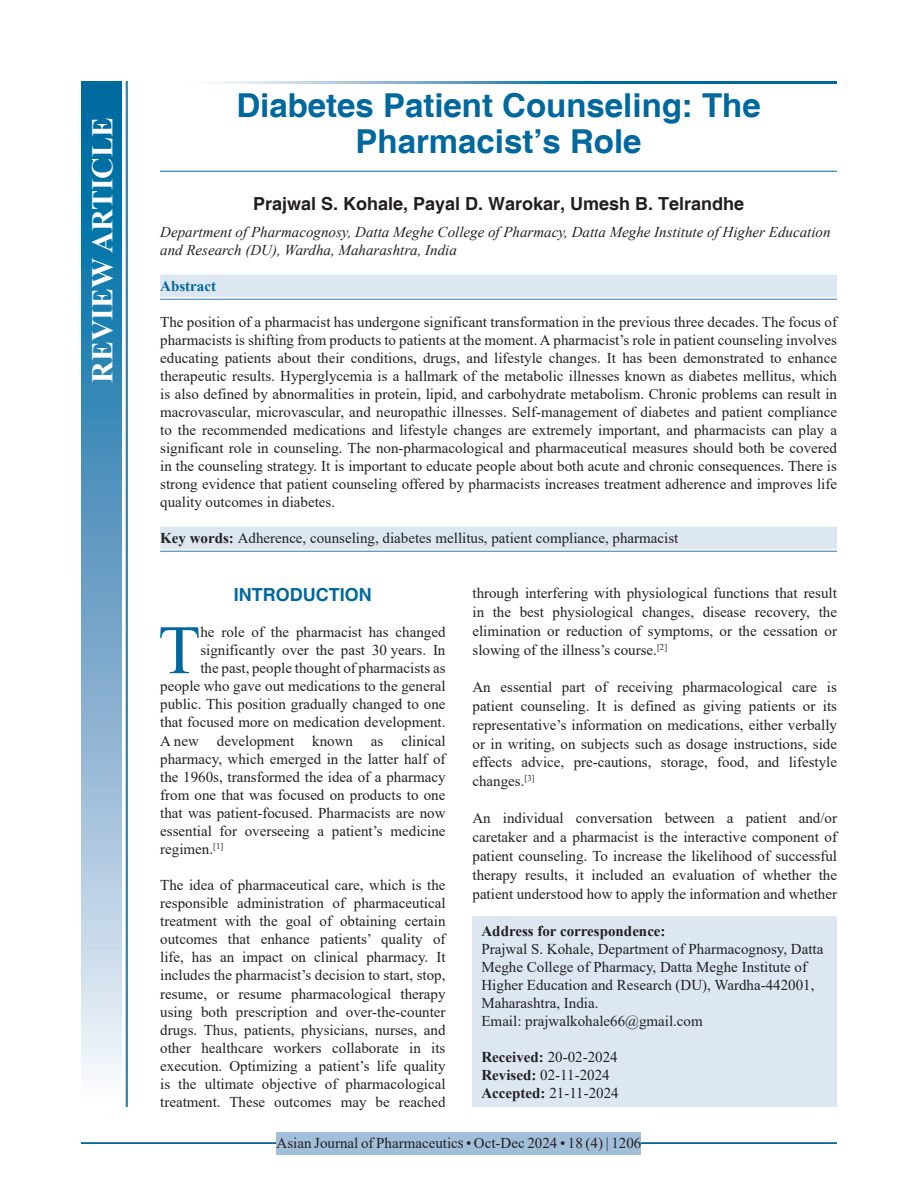
<style>
.page{position:relative;width:918px;height:1188px;background:#fff}
.page>*{position:absolute;margin:0;border:0;box-sizing:border-box;transform-origin:0 0}
.DROP_CAP_TX{font:69.3px "Times New Roman";color:#00689e}
.AT{font:700 33px/36px "Helvetica";color:#00689e;text-align:center}
.AH{font:700 30px "Times New Roman";color:#fff}
.AU{font:700 18px "Helvetica";color:#231f20}
.t1{font:700 18px "Helvetica";color:#00689e}
.TX{font:15px/18.1px "Times New Roman";color:#231f20;text-align:justify}
.ABS{font:15px/18px "Times New Roman";color:#231f20;text-align:justify}
.DROP_CAP_TX-2{font:15px "Times New Roman";color:#231f20}
.ADD{font:15px/18px "Times New Roman";color:#231f20}
.AFF{font:italic 15px/18px "Times New Roman";color:#231f20}
.KWD_1_L{font:15px "Times New Roman";color:#231f20}
.HIS{font:15px/18px "Times New Roman";color:#231f20}
.RF{font:15px "Times New Roman";color:#231f20}
.ABSH{font:700 15px "Times New Roman";color:#00689e}
.s1{font-weight:700}
</style>
<div class="page">
<hr style="left:81px;top:1142px;width:756px;height:2px;background:#00689e">
<div style="left:277px;top:1132px;width:364px;height:22px;background:#a2bfda"></div>
<hr style="left:160px;top:171px;width:677px;height:1px;background:#00689e">
<div style="left:160px;top:275px;width:677px;height:22px;background:#dde7f2"></div>
<hr style="left:160px;top:299px;width:677px;height:1px;background:#6d9fc6">
<div style="left:160px;top:527px;width:677px;height:22px;background:#dde7f2"></div>
<hr style="left:160px;top:551px;width:677px;height:1px;background:#6d9fc6">
<div style="left:472px;top:917px;width:365px;height:190px;background:#dde7f2"></div>
<svg style="left:215px;top:81px;width:622px;height:3px;background:#4d94bc"></svg>
<div style="left:81px;top:81px;width:41px;height:1026px;background:linear-gradient(to bottom,#005e9a,#f6f0f9)"></div>
<hr style="left:127px;top:81px;width:1px;height:1026px;background:#00689e">
<hr style="left:126px;top:81px;width:1px;height:1026px;background:#00689e">
<p class="AH" style="left:81px;top:383px;width:267px;rotate:-90deg">REVIEW ARTICLE</p>
<p class="AT" style="left:236px;top:89px;width:526px">Diabetes Patient Counseling: The<br>Pharmacist’s Role</p>
<p class="AU" style="left:253px;top:193px;width:493px">Prajwal S. Kohale, Payal D. Warokar, Umesh B. Telrandhe</p>
<p class="AFF" style="left:160px;top:223px;width:672px">Department of Pharmacognosy, Datta Meghe College of Pharmacy, Datta Meghe Institute of Higher Education and Research (DU), Wardha, Maharashtra, India</p>
<p class="ABSH" style="left:160px;top:275px;width:57px">Abstract</p>
<p class="ABS" style="left:160px;top:313px;width:678px">The position of a pharmacist has undergone significant transformation in the previous three decades. The focus of pharmacists is shifting from products to patients at the moment. A pharmacist’s role in patient counseling involves educating patients about their conditions, drugs, and lifestyle changes. It has been demonstrated to enhance therapeutic results. Hyperglycemia is a hallmark of the metabolic illnesses known as diabetes mellitus, which is also defined by abnormalities in protein, lipid, and carbohydrate metabolism. Chronic problems can result in macrovascular, microvascular, and neuropathic illnesses. Self-management of diabetes and patient compliance to the recommended medications and lifestyle changes are extremely important, and pharmacists can play a significant role in counseling. The non-pharmacological and pharmaceutical measures should both be covered in the counseling strategy. It is important to educate people about both acute and chronic consequences. There is strong evidence that patient counseling offered by pharmacists increases treatment adherence and improves life quality outcomes in diabetes.</p>
<p class="KWD_1_L" style="left:160px;top:527px;width:520px"><span class="s1">Key words:</span> Adherence, counseling, diabetes mellitus, patient compliance, pharmacist</p>
<h1 class="t1" style="left:234px;top:584px;width:139px">INTRODUCTION</h1>
<p class="DROP_CAP_TX" style="left:158px;top:601px;width:44px">T</p>
<p class="DROP_CAP_TX-2" style="left:200px;top:622px;width:247px">he role of the pharmacist has changed</p>
<p class="DROP_CAP_TX-2" style="left:200px;top:640px;width:247px">significantly over the past 30 years. In</p>
<p class="DROP_CAP_TX-2" style="left:200px;top:658px;width:247px">the past, people thought of pharmacists as</p>
<p class="DROP_CAP_TX-2" style="left:160px;top:676px;width:287px">people who gave out medications to the general</p>
<p class="DROP_CAP_TX-2" style="left:160px;top:694px;width:287px">public. This position gradually changed to one</p>
<p class="DROP_CAP_TX-2" style="left:160px;top:712px;width:287px">that focused more on medication development.</p>
<p class="DROP_CAP_TX-2" style="left:160px;top:730px;width:287px">A new development known as clinical</p>
<p class="DROP_CAP_TX-2" style="left:160px;top:748px;width:287px">pharmacy, which emerged in the latter half of</p>
<p class="DROP_CAP_TX-2" style="left:160px;top:766px;width:287px">the 1960s, transformed the idea of a pharmacy</p>
<p class="DROP_CAP_TX-2" style="left:160px;top:784px;width:287px">from one that was focused on products to one</p>
<p class="DROP_CAP_TX-2" style="left:160px;top:802px;width:287px">that was patient-focused. Pharmacists are now</p>
<p class="DROP_CAP_TX-2" style="left:160px;top:820px;width:287px">essential for overseeing a patient’s medicine</p>
<p class="DROP_CAP_TX-2" style="left:160px;top:838px;width:65px">regimen.<sup>[1]</sup></p>
<p class="TX" style="left:160px;top:875px;width:287px">The idea of pharmaceutical care, which is the responsible administration of pharmaceutical treatment with the goal of obtaining certain outcomes that enhance patients’ quality of life, has an impact on clinical pharmacy. It includes the pharmacist’s decision to start, stop, resume, or resume pharmacological therapy using both prescription and over-the-counter drugs. Thus, patients, physicians, nurses, and other healthcare workers collaborate in its execution. Optimizing a patient’s life quality is the ultimate objective of pharmacological treatment. These outcomes may be reached</p>
<p class="TX" style="left:472px;top:583px;width:366px;line-height:18.9px">through interfering with physiological functions that result in the best physiological changes, disease recovery, the elimination or reduction of symptoms, or the cessation or slowing of the illness’s course.<sup>[2]</sup></p>
<p class="TX" style="left:472px;top:677px;width:366px;line-height:18.9px">An essential part of receiving pharmacological care is patient counseling. It is defined as giving patients or its representative’s information on medications, either verbally or in writing, on subjects such as dosage instructions, side effects advice, pre-cautions, storage, food, and lifestyle changes.<sup>[3]</sup></p>
<p class="TX" style="left:472px;top:808px;width:366px;line-height:18.9px">An individual conversation between a patient and/or caretaker and a pharmacist is the interactive component of patient counseling. To increase the likelihood of successful therapy results, it included an evaluation of whether the patient understood how to apply the information and whether</p>
<p class="ADD" style="left:482px;top:922px;width:343px"><span class="s1">Address for correspondence:<br></span>Prajwal S. Kohale, Department of Pharmacognosy, Datta Meghe College of Pharmacy, Datta Meghe Institute of Higher Education and Research (DU), Wardha-442001, Maharashtra, India.<br>Email: prajwalkohale66@gmail.com</p>
<p class="HIS" style="left:482px;top:1048px;width:139px"><span class="s1">Received:</span> 20-02-2024<br><span class="s1">Revised:</span> 02-11-2024<br><span class="s1">Accepted:</span> 21-11-2024</p>
<p class="RF" style="left:277px;top:1133px;width:366px">Asian Journal of Pharmaceutics • Oct-Dec 2024 • 18 (4) | 1206</p>
</div>
